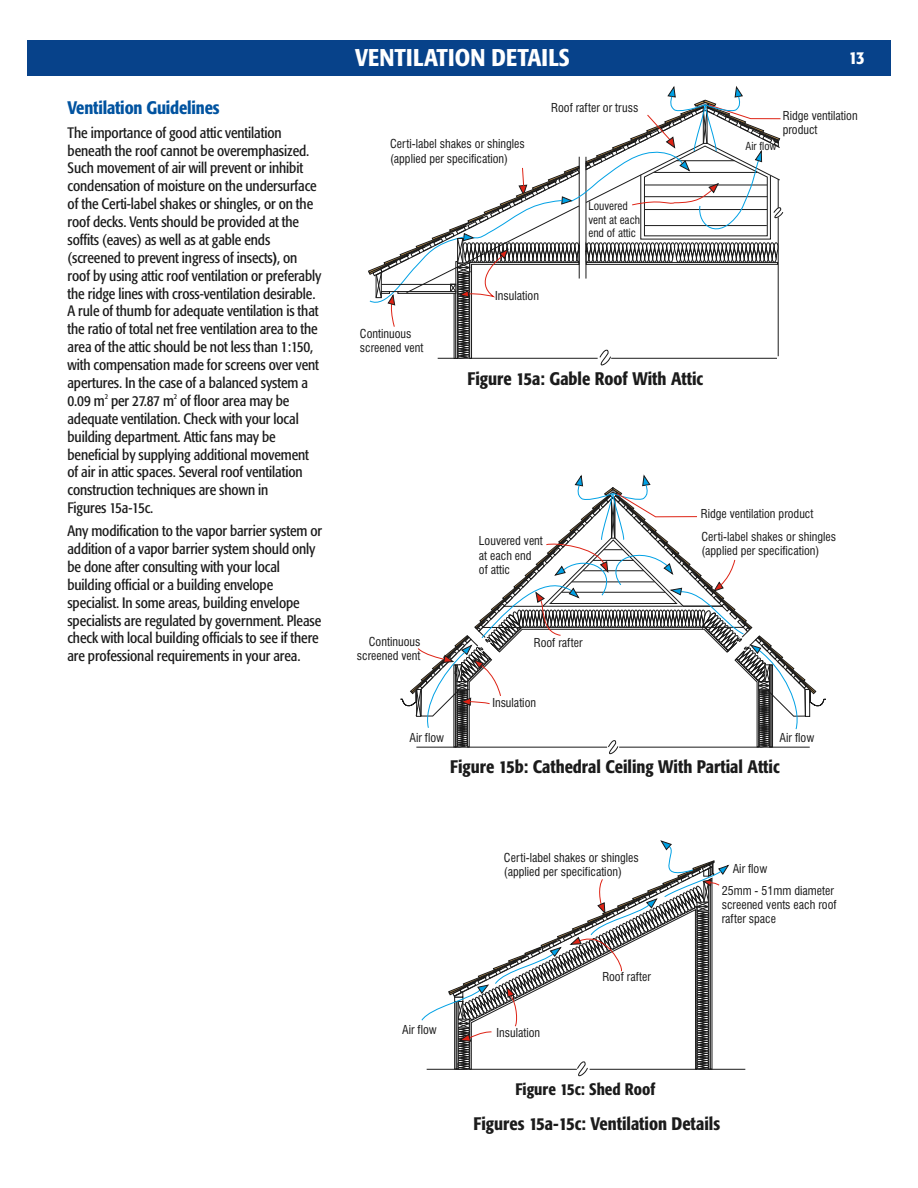
<style>
.page{position:relative;width:918px;height:1188px;background:#fff}
.page>*{position:absolute;margin:0;border:0;box-sizing:border-box;transform-origin:0 0}
.t1{font:500 condensed 24px "Formata";letter-spacing:.005em;color:#fff}
.t2{font:500 condensed 18px "Formata";color:#1b1b1b}
.t3{font:500 condensed 18px "Formata";letter-spacing:-.01em;color:#0153a0}
.t4{font:500 condensed 18px "Formata";color:#fff}
.t5{font:500 condensed 16.5px "Formata";color:#1b1b1b}
.t6{font:condensed 15px/17.9px "Formata";letter-spacing:-.005em;color:#1b1b1b}
.t7{font:condensed 12px/14.4px "Swiss 721 BT";color:#1b1b1b}
.t8{font:condensed 11.25px/13.5px "Swiss 721 BT";color:#1b1b1b}
.t9{font:condensed 10.8px "Swiss 721 BT";color:#1b1b1b}
.t10{font:condensed 7.5px "Formata";color:#1b1b1b}
.s1{font-weight:500}
</style>
<div class="page">
<div style="left:27px;top:40px;width:864px;height:35px;background:#07428a"></div>
<hr style="left:590px;top:1069px;width:155px;height:1px;background:#1b1b1b">
<svg style="left:368px;top:86px;width:416px;height:280px"></svg>
<svg style="left:400px;top:475px;width:426px;height:280px"></svg>
<svg style="left:421px;top:841px;width:308px;height:236px"></svg>
<p class="t3" style="left:67px;top:100px;width:154px">Ventilation Guidelines</p>
<p class="t6" style="left:68px;top:125px;width:255px">The importance of good attic ventilation beneath the roof cannot be overemphasized.<br>Such movement of air will prevent or inhibit condensation of moisture on the undersurface of the Certi-label shakes or shingles, or on the roof decks. Vents should be provided at the soffits (eaves) as well as at gable ends (screened to prevent ingress of insects<span class="s1">)</span>, on roof by using attic roof ventilation or preferably the ridge lines with cross-ventilation desirable.<br>A rule of thumb for adequate ventilation is that the ratio of total net free ventilation area to the area of the attic should be not less than 1:150, with compensation made for screens over vent apertures. In the case of a balanced system a</p>
<p class="t10" style="left:105px;top:393px;width:5px">2</p>
<p class="t10" style="left:174px;top:393px;width:5px">2</p>
<p class="t6" style="left:67px;top:393px;width:243px">0.09 m per 27.87 m of floor area may be adequate ventilation. Check with your local building department. Attic fans may be beneficial by supplying additional movement of air in attic spaces. Several roof ventilation construction techniques are shown in Figures 15a-15c.</p>
<p class="t6" style="left:67px;top:524px;width:256px">Any modification to the vapor barrier system or addition of a vapor barrier system should only be done after consulting with your local building official or a building envelope specialist. In some areas, building envelope specialists are regulated by government. Please check with local building officials to see if there are professional requirements in your area.</p>
<h1 class="t1" style="left:355px;top:48px;width:216px">VENTILATION DETAILS</h1>
<p class="t7" style="left:390px;top:138px;width:136px">Certi-label shakes or shingles (applied per specification)</p>
<p class="t7" style="left:551px;top:102px;width:89px">Roof rafter or truss</p>
<p class="t8" style="left:588px;top:201px;width:53px">Louvered vent at each end of attic</p>
<p class="t7" style="left:360px;top:328px;width:65px">Continuous screened vent</p>
<p class="t7" style="left:495px;top:290px;width:45px">Insulation</p>
<p class="t2" style="left:468px;top:371px;width:237px">Figure 15a: Gable Roof With Attic</p>
<p class="t4" style="left:849px;top:51px;width:17px">13</p>
<p class="t7" style="left:783px;top:110px;width:76px">Ridge ventilation product</p>
<p class="t9" style="left:746px;top:142px;width:33px">Air flow</p>
<p class="t7" style="left:357px;top:636px;width:65px;line-height:13.6px;text-align:right">Continuous screened vent</p>
<p class="t7" style="left:410px;top:731px;width:36px">Air flow</p>
<p class="t7" style="left:479px;top:535px;width:65px">Louvered vent at each end of attic</p>
<p class="t7" style="left:534px;top:637px;width:50px">Roof rafter</p>
<p class="t7" style="left:492px;top:697px;width:45px">Insulation</p>
<p class="t7" style="left:701px;top:508px;width:114px">Ridge ventilation product</p>
<p class="t7" style="left:701px;top:530px;width:136px">Certi-label shakes or shingles (applied per specification)</p>
<p class="t7" style="left:780px;top:731px;width:36px">Air flow</p>
<p class="t2" style="left:450px;top:760px;width:331px">Figure 15b: Cathedral Ceiling With Partial Attic</p>
<p class="t7" style="left:504px;top:852px;width:136px">Certi-label shakes or shingles (applied per specification)</p>
<p class="t7" style="left:402px;top:1024px;width:36px">Air flow</p>
<p class="t7" style="left:496px;top:1027px;width:45px">Insulation</p>
<p class="t7" style="left:602px;top:971px;width:50px">Roof rafter</p>
<p class="t7" style="left:722px;top:859px;width:114px;line-height:21.5px;text-indent:11px">Air flow<br>25mm - 51mm diameter</p>
<p class="t7" style="left:722px;top:899px;width:116px">screened vents each roof rafter space</p>
<p class="t5" style="left:515px;top:1083px;width:141px">Figure 15c: Shed Roof</p>
<p class="t2" style="left:474px;top:1117px;width:248px">Figures 15a-15c: Ventilation Details</p>
</div>
